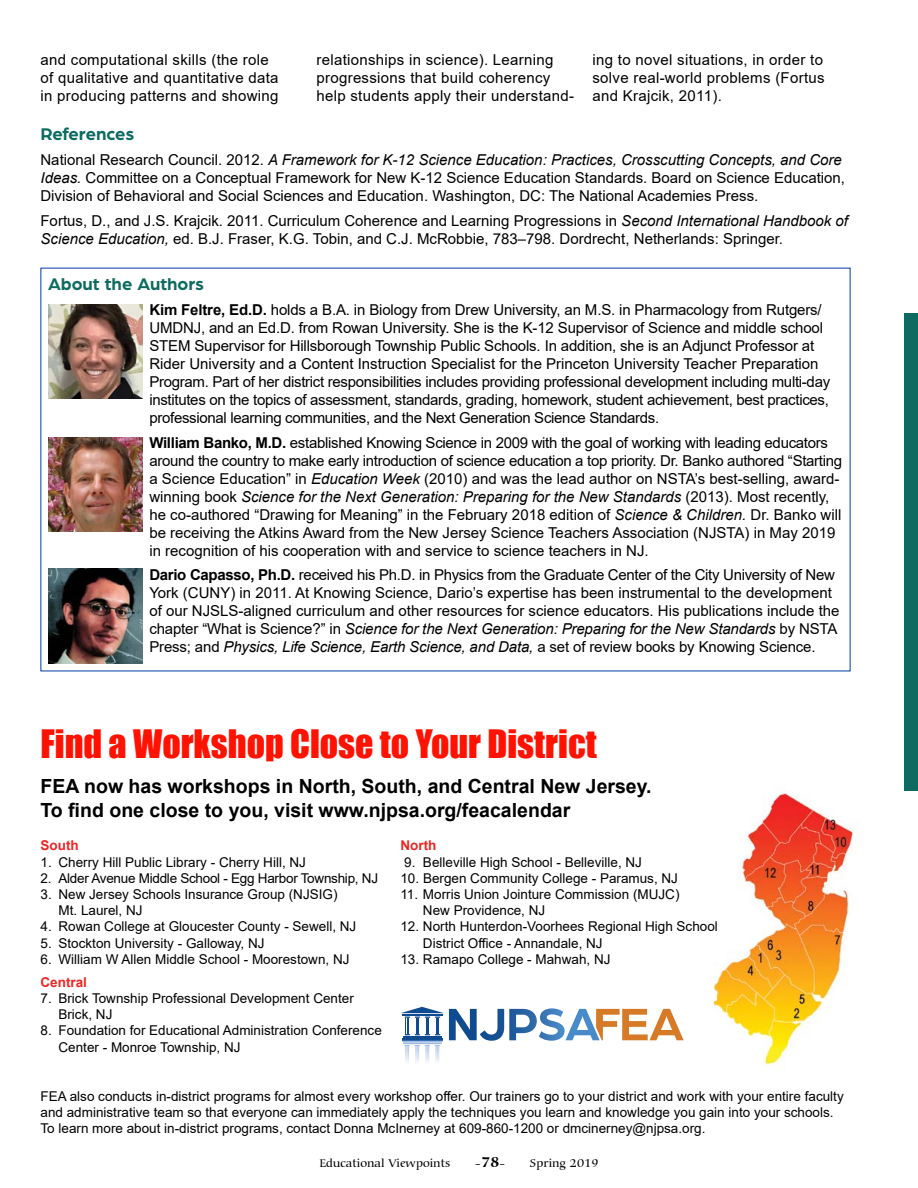
<style>
.page{position:relative;width:918px;height:1188px;background:#fff}
.page>*{position:absolute;margin:0;border:0;box-sizing:border-box;transform-origin:0 0}
.t1{font:36px "Impact";color:#ff1200}
.t2{font:700 19.5px/23.4px "Arial";color:#000}
.t3{font:700 18px "Arboria";color:#0d6b5f}
.t4{font:15px/18px "Arial";color:#000}
.t5{font:15px/18px "Arial";letter-spacing:.02em;color:#000}
.t6{font:13.5px/16.2px "Arial";color:#000}
.t7{font:13.5px "Arial";letter-spacing:-.02em;color:#000}
.t8{font:700 13.5px "Arial";color:#ee2524}
.t9{font:500 12px "Carmina BT";color:#000}
.s1{font-style:italic}
.s2{font-weight:700}
.s3{font-weight:700;font-size:15px}
</style>
<div class="page">
<img style="left:713px;top:789px;width:145px;height:278px">
<svg style="left:401px;top:1007px;width:283px;height:34px"></svg>
<img style="left:401px;top:1040px;width:43px;height:22px">
<img style="left:402px;top:1040px;width:40px;height:1px">
<div style="left:904px;top:313px;width:14px;height:478px;background:#0d6b5f"></div>
<img style="left:48px;top:304px;width:95px;height:95px">
<img style="left:48px;top:437px;width:95px;height:95px">
<img style="left:48px;top:569px;width:95px;height:94px">
<p class="t5" style="left:40px;top:51px;width:240px">and computational skills (the role of qualitative and quantitative data in producing patterns and showing</p>
<p class="t5" style="left:316px;top:51px;width:259px">relationships in science). Learning progressions that build coherency help students apply their understand-</p>
<p class="t4" style="left:592px;top:51px;width:234px;text-align:justify">ing to novel situations, in order to solve real-world problems (Fortus and Krajcik, 2011).</p>
<p class="t3" style="left:40px;top:122px;width:96px">References</p>
<p class="t4" style="left:40px;top:151px;width:806px">National Research Council. 2012. <span class="s1">A Framework for K-12 Science Education: Practices, Crosscutting Concepts, and Core<br>Ideas.</span> Committee on a Conceptual Framework for New K-12 Science Education Standards. Board on Science Education,<br>Division of Behavioral and Social Sciences and Education. Washington, DC: The National Academies Press.</p>
<p class="t4" style="left:40px;top:212px;width:809px">Fortus, D., and J.S. Krajcik. 2011. Curriculum Coherence and Learning Progressions in <span class="s1">Second International Handbook of<br>Science Education,</span> ed. B.J. Fraser, K.G. Tobin, and C.J. McRobbie, 783–798. Dordrecht, Netherlands: Springer.</p>
<p class="t3" style="left:48px;top:272px;width:158px">About the Authors</p>
<p class="t4" style="left:149px;top:300px;width:682px"><span class="s2">Kim Feltre, Ed.D.</span> holds a B.A. in Biology from Drew University, an M.S. in Pharmacology from Rutgers/ UMDNJ, and an Ed.D. from Rowan University. She is the K-12 Supervisor of Science and middle school STEM Supervisor for Hillsborough Township Public Schools. In addition, she is an Adjunct Professor at Rider University and a Content Instruction Specialist for the Princeton University Teacher Preparation Program. Part of her district responsibilities includes providing professional development including multi-day institutes on the topics of assessment, standards, grading, homework, student achievement, best practices, professional learning communities, and the Next Generation Science Standards.</p>
<p class="t4" style="left:149px;top:433px;width:694px"><span class="s2">William Banko, M.D.</span> established Knowing Science in 2009 with the goal of working with leading educators around the country to make early introduction of science education a top priority. Dr. Banko authored “Starting a Science Education” in <span class="s1">Education Week</span> (2010) and was the lead author on NSTA’s best-selling, award&shy;winning book <span class="s1">Science for the Next Generation: Preparing for the New Standards</span> (2013). Most recently, he co-authored “Drawing for Meaning” in the February 2018 edition of <span class="s1">Science &amp; Children.</span> Dr. Banko will be receiving the Atkins Award from the New Jersey Science Teachers Association (NJSTA) in May 2019 in recognition of his cooperation with and service to science teachers in NJ.</p>
<p class="t4" style="left:149px;top:566px;width:692px"><span class="s2">Dario Capasso, Ph.D.</span> received his Ph.D. in Physics from the Graduate Center of the City University of New York (CUNY) in 2011. At Knowing Science, Dario’s expertise has been instrumental to the development of our NJSLS-aligned curriculum and other resources for science educators. His publications include the chapter “What is Science?” in <span class="s1">Science for the Next Generation: Preparing for the New Standards</span> by NSTA Press; and <span class="s1">Physics, Life Science, Earth Science, and Data,</span> a set of review books by Knowing Science.</p>
<h1 class="t1" style="left:40px;top:716px;width:558px">Find a Workshop Close to Your District</h1>
<h2 class="t2" style="left:40px;top:775px;width:613px">FEA now has workshops in North, South, and Central New Jersey.<br>To find one close to you, visit www.njpsa.org/feacalendar</h2>
<p class="t8" style="left:40px;top:836px;width:40px">South</p>
<p class="t6" style="left:40px;top:854px;width:267px">1. Cherry Hill Public Library - Cherry Hill, NJ</p>
<p class="t7" style="left:40px;top:869px;width:339px">2. Alder Avenue Middle School - Egg Harbor Township, NJ</p>
<p class="t6" style="left:58px;top:886px;width:281px;text-indent:-18px">3. New Jersey Schools Insurance Group (NJSIG)<br>Mt. Laurel, NJ</p>
<p class="t6" style="left:41px;top:919px;width:317px">4. Rowan College at Gloucester County - Sewell, NJ</p>
<p class="t6" style="left:41px;top:935px;width:226px">5. Stockton University - Galloway, NJ</p>
<p class="t6" style="left:41px;top:951px;width:311px">6. William W Allen Middle School - Moorestown, NJ</p>
<p class="t8" style="left:41px;top:973px;width:48px">Central</p>
<p class="t6" style="left:58px;top:990px;width:297px;text-indent:-18px">7. Brick Township Professional Development Center<br>Brick, NJ</p>
<p class="t6" style="left:58px;top:1023px;width:325px;text-indent:-18px">8. Foundation for Educational Administration Conference<br>Center - Monroe Township, NJ</p>
<p class="t8" style="left:400px;top:836px;width:37px">North</p>
<p class="t6" style="left:404px;top:854px;width:239px">9. Belleville High School - Belleville, NJ</p>
<p class="t6" style="left:400px;top:870px;width:279px">10. Bergen Community College - Paramus, NJ</p>
<p class="t6" style="left:423px;top:886px;width:258px;text-indent:-23px">11. Morris Union Jointure Commission (MUJC)<br>New Providence, NJ</p>
<p class="t6" style="left:423px;top:919px;width:296px;text-indent:-23px">12. North Hunterdon-Voorhees Regional High School<br>District Office - Annandale, NJ</p>
<p class="t6" style="left:400px;top:951px;width:212px">13. Ramapo College - Mahwah, NJ</p>
<p class="t6" style="left:40px;top:1088px;width:805px">FEA also conducts in-district programs for almost every workshop offer. Our trainers go to your district and work with your entire faculty and administrative team so that everyone can immediately apply the techniques you learn and knowledge you gain into your schools.<br>To learn more about in-district programs, contact Donna McInerney at 609-860-1200 or dmcinerney@njpsa.org.</p>
<p class="t9" style="left:319px;top:1156px;width:133px">Educational Viewpoints</p>
<p class="t9" style="left:476px;top:1156px;width:31px">-<span class="s3">78</span>-</p>
<p class="t9" style="left:530px;top:1156px;width:70px">Spring 2019</p>
</div>
